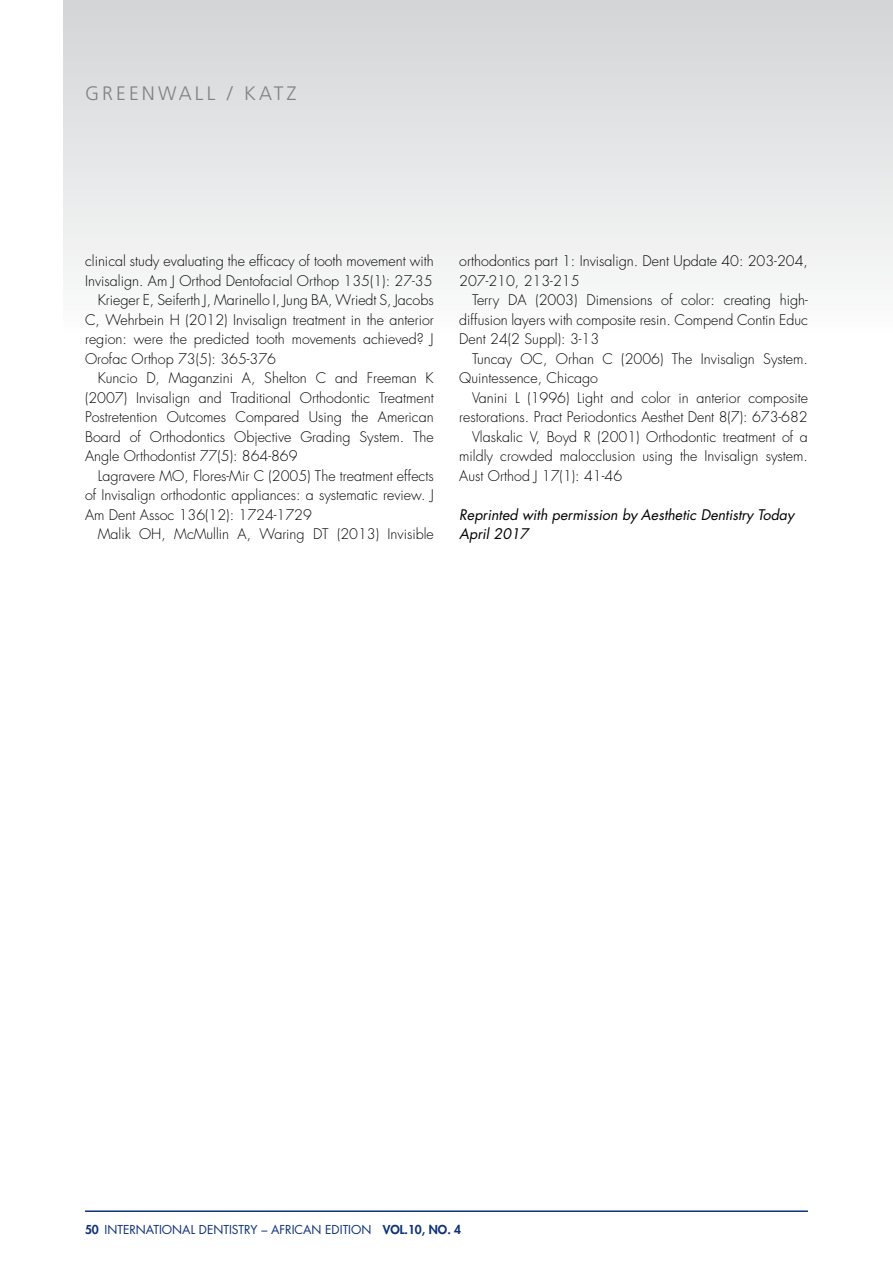
<style>
.page{position:relative;width:893px;height:1263px;background:#fff}
.page>*{position:absolute;margin:0;border:0;box-sizing:border-box;transform-origin:0 0}
.t1{font:300 19.5px "Frutiger";letter-spacing:.16em;color:#808285}
.t2{font:300 14.25px/19.5px "Futura";color:#000}
.t3{font:italic 14.25px/19.5px "Futura";color:#000}
.t4{font:12px "Futura";color:#0e3178}
.s1{font-weight:800}
</style>
<div class="page">
<div style="left:64px;top:0;width:829px;height:337px;background:linear-gradient(to bottom,#d3d4d6,#fcfcfd)"></div>
<hr style="left:85px;top:1210px;width:723px;height:2px;background:#0e3178">
<h1 class="t1" style="left:85px;top:83px;width:213px">GREENWALL / KATZ</h1>
<p class="t2" style="left:85px;top:252px;width:350px">clinical study evaluating the efficacy of tooth movement with</p>
<p class="t2" style="left:85px;top:271px;width:349px">Invisalign. Am J Orthod Dentofacial Orthop 135(1): 27-35</p>
<p class="t2" style="left:98px;top:291px;width:337px">Krieger E, Seiferth J, Marinello I, Jung BA, Wriedt S, Jacobs</p>
<p class="t2" style="left:85px;top:310px;width:350px">C, Wehrbein H (2012) Invisalign treatment in the anterior</p>
<p class="t2" style="left:85px;top:330px;width:350px">region: were the predicted tooth movements achieved? J</p>
<p class="t2" style="left:85px;top:349px;width:193px">Orofac Orthop 73(5): 365-376</p>
<p class="t2" style="left:98px;top:369px;width:337px">Kuncio D, Maganzini A, Shelton C and Freeman K</p>
<p class="t2" style="left:85px;top:388px;width:350px">(2007) Invisalign and Traditional Orthodontic Treatment</p>
<p class="t2" style="left:85px;top:408px;width:350px">Postretention Outcomes Compared Using the American</p>
<p class="t2" style="left:85px;top:427px;width:350px">Board of Orthodontics Objective Grading System. The</p>
<p class="t2" style="left:85px;top:447px;width:214px">Angle Orthodontist 77(5): 864-869</p>
<p class="t2" style="left:98px;top:466px;width:337px">Lagravere MO, Flores-Mir C (2005) The treatment effects</p>
<p class="t2" style="left:85px;top:486px;width:350px">of Invisalign orthodontic appliances: a systematic review. J</p>
<p class="t2" style="left:85px;top:505px;width:228px">Am Dent Assoc 136(12): 1724-1729</p>
<p class="t2" style="left:98px;top:525px;width:337px">Malik OH, McMullin A, Waring DT (2013) Invisible</p>
<p class="t2" style="left:459px;top:252px;width:350px">orthodontics part 1: Invisalign. Dent Update 40: 203-204,<br>207-210, 213-215</p>
<p class="t2" style="left:459px;top:291px;width:350px;text-align:justify;text-indent:13px">Terry DA (2003) Dimensions of color: creating high&shy;diffusion layers with composite resin. Compend Contin Educ Dent 24(2 Suppl): 3-13</p>
<p class="t2" style="left:459px;top:349px;width:350px;text-indent:13px">Tuncay OC, Orhan C (2006) The Invisalign System.<br>Quintessence, Chicago</p>
<p class="t2" style="left:472px;top:388px;width:337px">Vanini L (1996) Light and color in anterior composite</p>
<p class="t2" style="left:459px;top:408px;width:350px">restorations. Pract Periodontics Aesthet Dent 8(7): 673-682</p>
<p class="t2" style="left:472px;top:427px;width:337px">Vlaskalic V, Boyd R (2001) Orthodontic treatment of a</p>
<p class="t2" style="left:459px;top:447px;width:350px">mildly crowded malocclusion using the Invisalign system.</p>
<p class="t2" style="left:459px;top:466px;width:164px">Aust Orthod J 17(1): 41-46</p>
<p class="t3" style="left:459px;top:505px;width:336px">Reprinted with permission by Aesthetic Dentistry Today<br>April 2017</p>
<p class="t4" style="left:85px;top:1222px;width:378px"><span class="s1">50</span> INTERNATIONAL DENTISTRY – AFRICAN EDITION <span class="s1">VOL.10, NO. 4</span></p>
</div>
